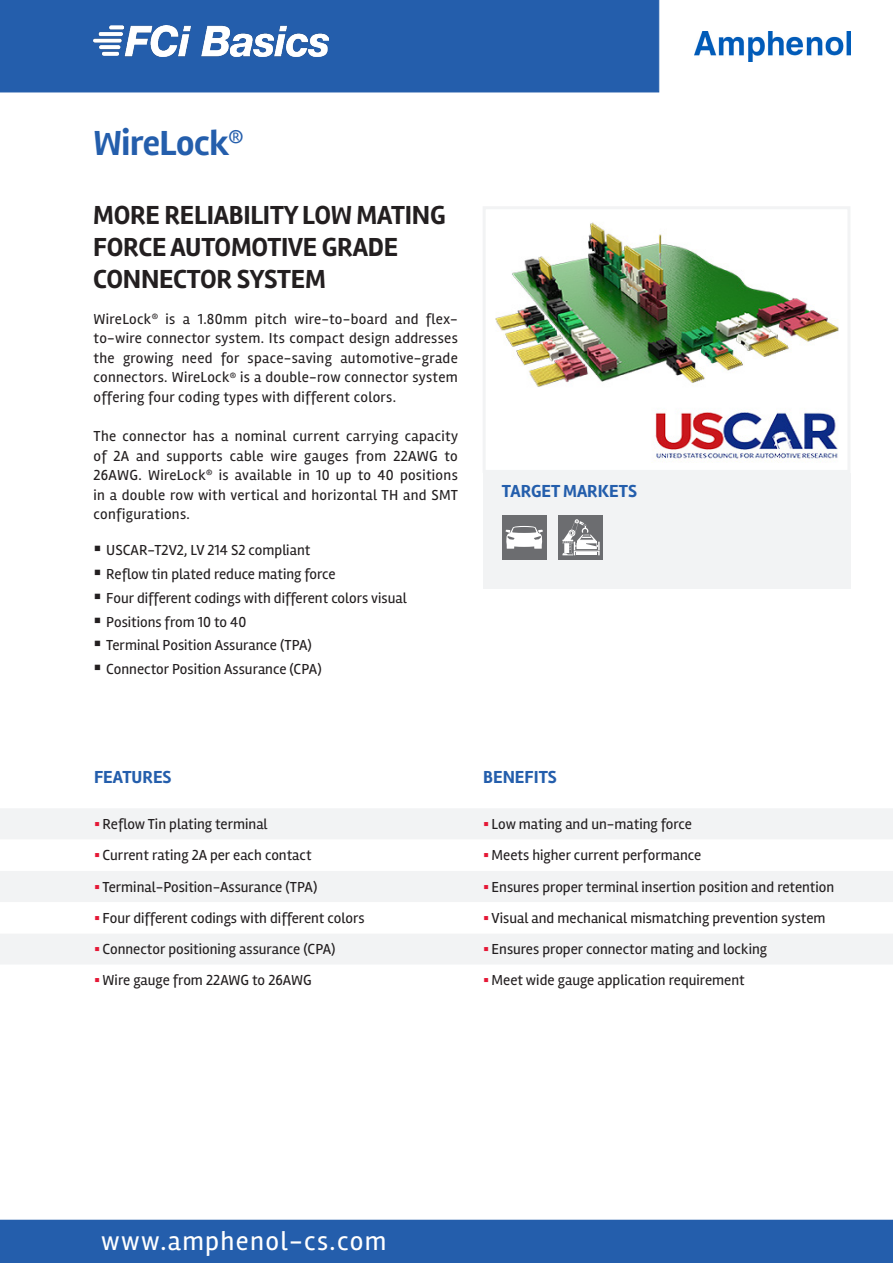
<style>
.page{position:relative;width:893px;height:1263px;background:#fff}
.page>*{position:absolute;margin:0;border:0;box-sizing:border-box;transform-origin:0 0}
.t1{font:700 36px "Rambla";letter-spacing:-.015em;color:#245eac}
.t2{font:700 27px/32.4px "Rambla";letter-spacing:-.01em;color:#231f20}
.t3{font:27px "Rambla";letter-spacing:.05em;color:#fff}
.t4{font:700 18px "Rambla";color:#245eac}
.t5{font:15px/19.5px "Rambla";color:#231f20;text-align:justify}
.s1{color:#e51836}
</style>
<div class="page">
<div style="left:0;top:0;width:659px;height:92px;background:#245eac"></div>
<div style="left:0;top:1220px;width:893px;height:43px;background:#245eac"></div>
<img style="left:695px;top:32px;width:155px;height:30px">
<img style="left:495px;top:222px;width:344px;height:241px">
<div style="left:483px;top:206px;width:367px;height:267px;border:3px solid #f2f3f4"></div>
<div style="left:483px;top:473px;width:367px;height:115px;background:#f2f3f4"></div>
<div style="left:502px;top:515px;width:45px;height:45px;background:#6c6d70"></div>
<svg style="left:505px;top:526px;width:38px;height:23px"></svg>
<div style="left:558px;top:515px;width:45px;height:45px;background:#6c6d70"></div>
<svg style="left:562px;top:519px;width:38px;height:37px"></svg>
<img style="left:94px;top:25px;width:234px;height:31px">
<div style="left:0;top:809px;width:893px;height:30px;background:#f2f3f4"></div>
<svg style="left:0;top:871px;width:893px;height:93px;fill:#f2f3f4"></svg>
<p class="t1" style="left:94px;top:121px;width:151px">WireLock<sup>®</sup></p>
<p class="t2" style="left:93px;top:199px;width:354px">MORE RELIABILITY LOW MATING<br>FORCE AUTOMOTIVE GRADE<br>CONNECTOR SYSTEM</p>
<p class="t5" style="left:94px;top:309px;width:366px">WireLock<sup>®</sup> is a 1.80mm pitch wire-to-board and flex&shy;to-wire connector system. Its compact design addresses the growing need for space-saving automotive-grade connectors. WireLock<sup>®</sup> is a double-row connector system offering four coding types with different colors.</p>
<p class="t5" style="left:94px;top:426px;width:366px">The connector has a nominal current carrying capacity of 2A and supports cable wire gauges from 22AWG to 26AWG. WireLock<sup>®</sup> is available in 10 up to 40 positions in a double row with vertical and horizontal TH and SMT configurations.</p>
<p class="t5" style="left:94px;top:541px;width:218px">▪ USCAR-T2V2, LV 214 S2 compliant</p>
<p class="t5" style="left:94px;top:564px;width:244px">▪ Reflow tin plated reduce mating force</p>
<p class="t5" style="left:94px;top:588px;width:315px">▪ Four different codings with different colors visual</p>
<p class="t5" style="left:94px;top:612px;width:154px">▪ Positions from 10 to 40</p>
<p class="t5" style="left:94px;top:636px;width:220px">▪ Terminal Position Assurance (TPA)</p>
<p class="t5" style="left:94px;top:659px;width:230px">▪ Connector Position Assurance (CPA)</p>
<p class="t4" style="left:502px;top:480px;width:137px">TARGET MARKETS</p>
<p class="t4" style="left:94px;top:766px;width:79px">FEATURES</p>
<p class="t4" style="left:483px;top:766px;width:75px">BENEFITS</p>
<p class="t5" style="left:94px;top:814px;width:175px"><span class="s1">▪</span> Reflow Tin plating terminal</p>
<p class="t5" style="left:483px;top:814px;width:210px"><span class="s1">▪</span> Low mating and un-mating force</p>
<p class="t5" style="left:94px;top:845px;width:219px"><span class="s1">▪</span> Current rating 2A per each contact</p>
<p class="t5" style="left:483px;top:845px;width:220px"><span class="s1">▪</span> Meets higher current performance</p>
<p class="t5" style="left:94px;top:877px;width:225px"><span class="s1">▪</span> Terminal-Position-Assurance (TPA)</p>
<p class="t5" style="left:483px;top:877px;width:353px"><span class="s1">▪</span> Ensures proper terminal insertion position and retention</p>
<p class="t5" style="left:94px;top:908px;width:272px"><span class="s1">▪</span> Four different codings with different colors</p>
<p class="t5" style="left:483px;top:908px;width:344px"><span class="s1">▪</span> Visual and mechanical mismatching prevention system</p>
<p class="t5" style="left:94px;top:939px;width:243px"><span class="s1">▪</span> Connector positioning assurance (CPA)</p>
<p class="t5" style="left:483px;top:939px;width:285px"><span class="s1">▪</span> Ensures proper connector mating and locking</p>
<p class="t5" style="left:94px;top:970px;width:219px"><span class="s1">▪</span> Wire gauge from 22AWG to 26AWG</p>
<p class="t5" style="left:483px;top:970px;width:263px"><span class="s1">▪</span> Meet wide gauge application requirement</p>
<h2 class="t3" style="left:101px;top:1224px;width:287px">www.amphenol-cs.com</h2>
</div>
